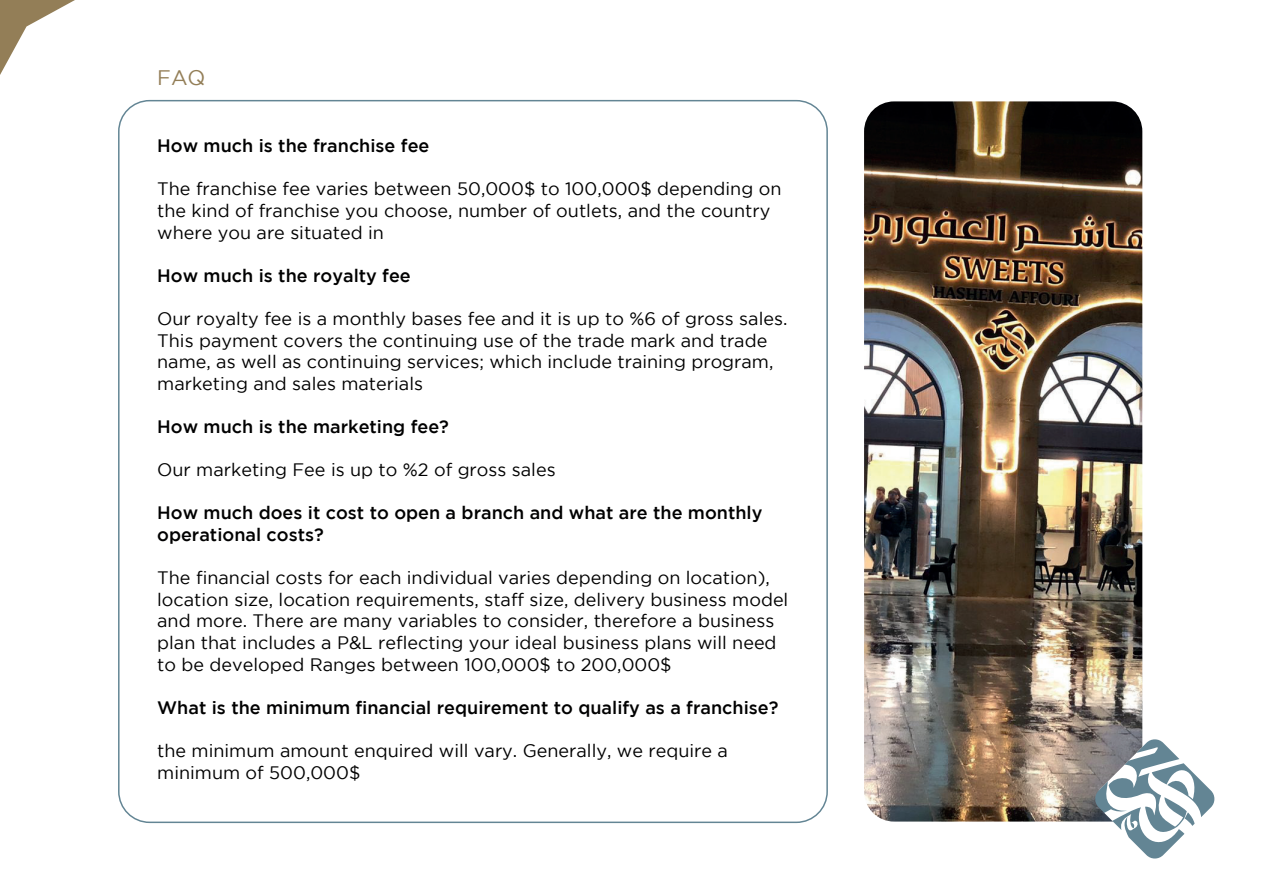
<style>
.page{position:relative;width:1263px;height:893px;background:#fff}
.page>*{position:absolute;margin:0;border:0;box-sizing:border-box;transform-origin:0 0}
.t1{font:21px "Gotham";color:#937e57}
.t2{font:18px/21.6px "Gotham";color:#000001}
.t3{font:500 18px/21.6px "Gotham";color:#000001}
</style>
<div class="page">
<svg style="left:118px;top:100px;width:710px;height:723px"></svg>
<img style="left:864px;top:101px;width:278px;height:721px">
<svg style="left:1094px;top:738px;width:121px;height:121px"></svg>
<svg style="left:0;top:0;width:75px;height:75px"></svg>
<p class="t1" style="left:157px;top:66px;width:50px">FAQ</p>
<p class="t3" style="left:157px;top:135px;width:274px">How much is the franchise fee</p>
<p class="t2" style="left:157px;top:178px;width:626px">The franchise fee varies between 50,000$ to 100,000$ depending on the kind of franchise you choose, number of outlets, and the country where you are situated in</p>
<p class="t3" style="left:157px;top:264px;width:255px">How much is the royalty fee</p>
<p class="t2" style="left:157px;top:308px;width:632px">Our royalty fee is a monthly bases fee and it is up to %6 of gross sales.<br>This payment covers the continuing use of the trade mark and trade name, as well as continuing services; which include training program, marketing and sales materials</p>
<p class="t3" style="left:157px;top:415px;width:293px">How much is the marketing fee?</p>
<p class="t2" style="left:157px;top:459px;width:400px">Our marketing Fee is up to %2 of gross sales</p>
<p class="t3" style="left:157px;top:502px;width:607px">How much does it cost to open a branch and what are the monthly operational costs?</p>
<p class="t2" style="left:157px;top:567px;width:633px">The financial costs for each individual varies depending on location), location size, location requirements, staff size, delivery business model and more. There are many variables to consider, therefore a business plan that includes a P&amp;L reflecting your ideal business plans will need to be developed Ranges between 100,000$ to 200,000$</p>
<p class="t3" style="left:157px;top:696px;width:623px">What is the minimum financial requirement to qualify as a franchise?</p>
<p class="t2" style="left:157px;top:740px;width:572px">the minimum amount enquired will vary. Generally, we require a minimum of 500,000$</p>
</div>
